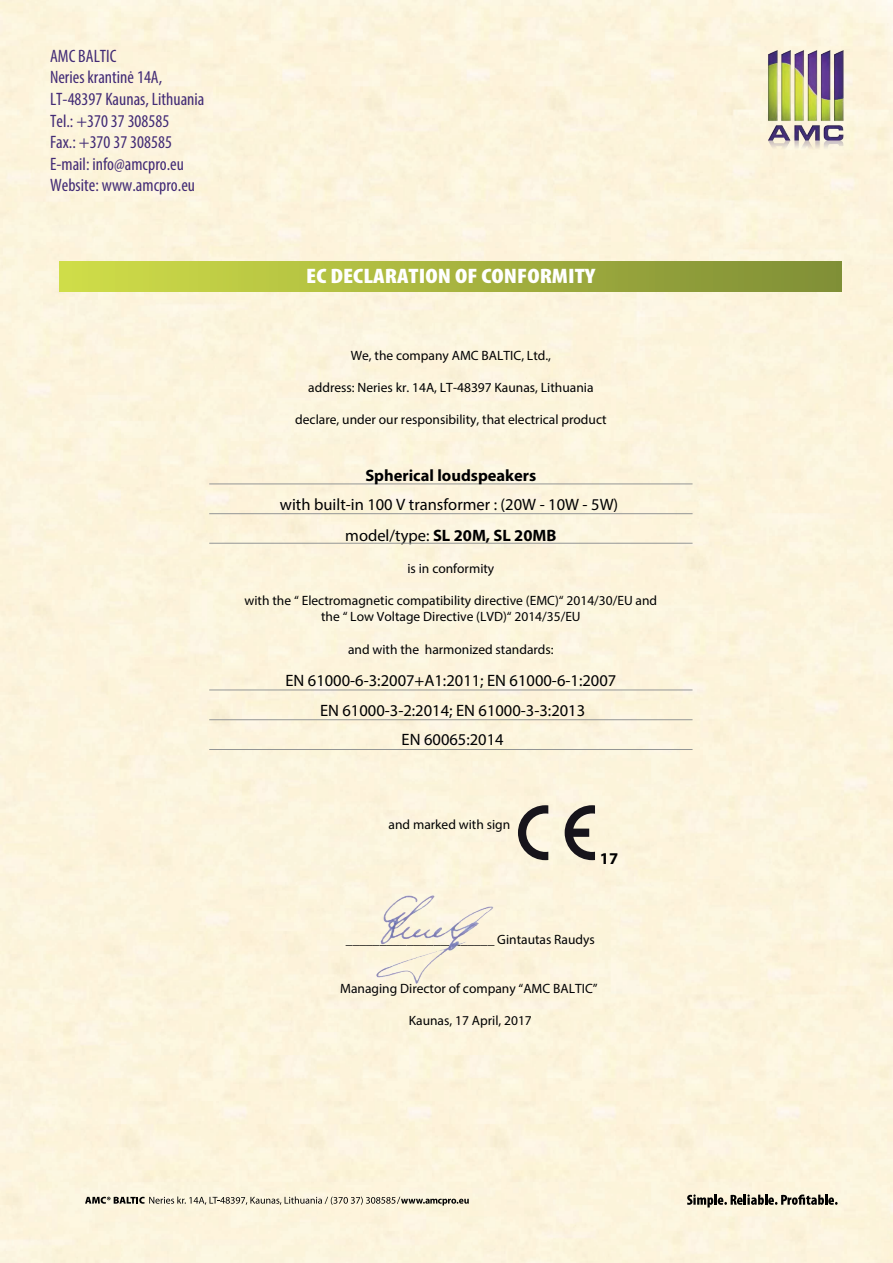
<style>
.page{position:relative;width:893px;height:1263px;background:#fcf4dc}
.page>*{position:absolute;margin:0;border:0;box-sizing:border-box;transform-origin:0 0}
.t1{font:900 condensed 21px "Myriad Pro";color:#fff;scale:1.17 1}
.t2{font:condensed 18px/21.6px "Myriad Pro";color:#422b76}
.t3{font:16.5px/29.7px "Myriad Pro";color:#000001;text-align:center}
.t4{font:700 16.5px "Myriad Pro";color:#000001}
.t5{font:13.5px/16.2px "Myriad Pro";color:#000001;text-align:center}
.s1{font-weight:400}
</style>
<div class="page">
<img style="left:768px;top:49px;width:76px;height:104px">
<hr style="left:209px;top:484px;width:483px;height:1px;background:#939595">
<hr style="left:209px;top:513px;width:483px;height:1px;background:#939595">
<hr style="left:209px;top:690px;width:483px;height:1px;background:#939595">
<svg style="left:687px;top:1194px;width:151px;height:13px;background:#979285"></svg>
<svg style="left:85px;top:1196px;width:384px;height:9px;background:#bdb8a7"></svg>
<div style="left:60px;top:262px;width:782px;height:30px;background:linear-gradient(to right,#d0dd49,#7f8e36)"></div>
<svg style="left:518px;top:805px;width:77px;height:55px;background:#aea89b"></svg>
<img style="left:372px;top:890px;width:124px;height:99px">
<hr style="left:209px;top:719px;width:483px;height:1px;background:#939595">
<hr style="left:209px;top:749px;width:483px;height:1px;background:#939595">
<hr style="left:209px;top:543px;width:483px;height:1px;background:#939595">
<h2 class="t2" style="left:50px;top:45px;width:156px">AMC BALTIC<br>Neries krantinė 14A,<br>LT-48397 Kaunas, Lithuania<br>Tel.: +370 37 308585<br>Fax.: +370 37 308585<br>E-mail: info@amcpro.eu<br>Website: www.amcpro.eu</h2>
<h1 class="t1" style="left:306px;top:264px;width:248px">EC DECLARATION OF CONFORMITY</h1>
<p class="t5" style="left:351px;top:347px;width:202px">We, the company AMC BALTIC, Ltd.,</p>
<p class="t5" style="left:308px;top:379px;width:287px">address: Neries kr. 14A, LT-48397 Kaunas, Lithuania</p>
<p class="t5" style="left:295px;top:412px;width:313px">declare, under our responsibility, that electrical product</p>
<p class="t4" style="left:365px;top:465px;width:173px">Spherical loudspeakers</p>
<p class="t3" style="left:280px;top:489px;width:340px">with built-in 100 V transformer : (20W - 10W - 5W)</p>
<p class="t4" style="left:345px;top:524px;width:213px"><span class="s1">model/type:</span> SL 20M, SL 20MB</p>
<p class="t5" style="left:407px;top:560px;width:88px">is in conformity</p>
<p class="t5" style="left:245px;top:592px;width:414px">with the “ Electromagnetic compatibility directive (EMC)“ 2014/30/EU and the “ Low Voltage Directive (LVD)“ 2014/35/EU</p>
<p class="t5" style="left:348px;top:641px;width:207px">and with the harmonized standards:</p>
<p class="t3" style="left:285px;top:665px;width:332px">EN 61000-6-3:2007+A1:2011; EN 61000-6-1:2007</p>
<p class="t3" style="left:320px;top:695px;width:267px">EN 61000-3-2:2014; EN 61000-3-3:2013<br>EN 60065:2014</p>
<p class="t5" style="left:389px;top:816px;width:123px">and marked with sign</p>
<p class="t4" style="left:600px;top:847px;width:20px">17</p>
<p class="t5" style="left:346px;top:931px;width:250px">______________________ Gintautas Raudys</p>
<p class="t5" style="left:340px;top:980px;width:259px">Managing Director of company “AMC BALTIC”</p>
<p class="t5" style="left:409px;top:1012px;width:125px">Kaunas, 17 April, 2017</p>
</div>
